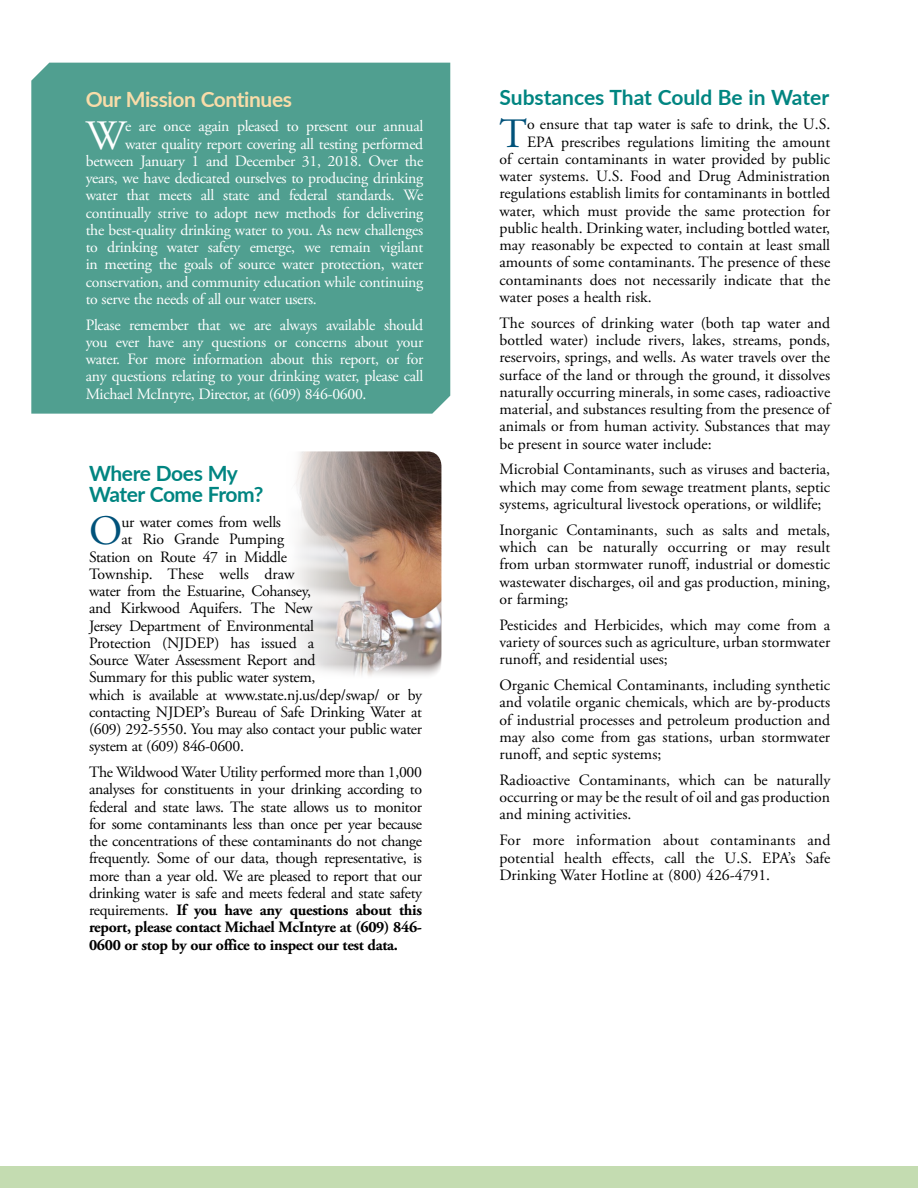
<style>
.page{position:relative;width:918px;height:1188px;background:#fff}
.page>*{position:absolute;margin:0;border:0;box-sizing:border-box;transform-origin:0 0}
.Initial_Cap{font:41.7px "Adobe Garamond Pro";color:#00527a}
.Initial_Cap-2{font:41.7px "Adobe Garamond Pro";color:#fff}
.Article_Headline-19{font:700 21px/21px "Lato";letter-spacing:-.01em;color:#008581}
.Article_Headline-19-2{font:700 21px "Lato";letter-spacing:-.02em;color:#f9dca9}
.First_Paragraph{font:15.75px/17.2px "Adobe Garamond Pro";color:#000;text-align:justify}
.Initial_Cap-3{font:15.75px "Adobe Garamond Pro";color:#000}
.Initial_Cap-4{font:15.75px "Adobe Garamond Pro";letter-spacing:-.02em;color:#fff}
.Initial_Cap-5{font:15.75px "Adobe Garamond Pro";letter-spacing:-.02em;color:#000}
.First_Paragraph-2{font:15.75px/17.2px "Adobe Garamond Pro";letter-spacing:-.02em;color:#fff;text-align:justify}
.s1{font-weight:700}
</style>
<div class="page">
<div style="left:0;top:1166px;width:918px;height:22px;background:#c4dcb1"></div>
<img style="left:295px;top:451px;width:147px;height:225px">
<div style="left:31px;top:63px;width:419px;height:351px;background:#509f90"></div>
<p class="Article_Headline-19-2" style="left:86px;top:83px;width:208px">Our Mission Continues</p>
<p class="Initial_Cap-2" style="left:86px;top:110px;width:42px">W</p>
<p class="Initial_Cap-4" style="left:125px;top:117px;width:300px">e are once again pleased to present our annual</p>
<p class="Initial_Cap-4" style="left:125px;top:134px;width:300px">water quality report covering all testing performed</p>
<p class="Initial_Cap-4" style="left:86px;top:151px;width:339px">between January 1 and December 31, 2018. Over the</p>
<p class="Initial_Cap-4" style="left:86px;top:169px;width:339px">years, we have dedicated ourselves to producing drinking</p>
<p class="Initial_Cap-4" style="left:86px;top:186px;width:339px">water that meets all state and federal standards. We</p>
<p class="Initial_Cap-4" style="left:86px;top:203px;width:339px">continually strive to adopt new methods for delivering</p>
<p class="Initial_Cap-4" style="left:86px;top:220px;width:339px">the best-quality drinking water to you. As new challenges</p>
<p class="Initial_Cap-4" style="left:86px;top:238px;width:339px">to drinking water safety emerge, we remain vigilant</p>
<p class="Initial_Cap-4" style="left:86px;top:255px;width:339px">in meeting the goals of source water protection, water</p>
<p class="Initial_Cap-4" style="left:86px;top:272px;width:339px">conservation, and community education while continuing</p>
<p class="Initial_Cap-4" style="left:86px;top:289px;width:233px">to serve the needs of all our water users.</p>
<p class="First_Paragraph-2" style="left:86px;top:317px;width:339px">Please remember that we are always available should you ever have any questions or concerns about your water. For more information about this report, or for any questions relating to your drinking water, please call Michael McIntyre, Director, at (609) 846-0600.</p>
<p class="Article_Headline-19" style="left:89px;top:462px;width:176px">Where Does My<br>Water Come From?</p>
<p class="Initial_Cap" style="left:89px;top:506px;width:35px">O</p>
<p class="Initial_Cap-5" style="left:121px;top:513px;width:161px">ur water comes from wells</p>
<p class="Initial_Cap-3" style="left:121px;top:530px;width:164px">at Rio Grande Pumping</p>
<p class="Initial_Cap-5" style="left:89px;top:547px;width:199px">Station on Route 47 in Middle</p>
<p class="Initial_Cap-3" style="left:89px;top:564px;width:207px">Township. These wells draw</p>
<p class="Initial_Cap-5" style="left:89px;top:582px;width:224px">water from the Estuarine, Cohansey,</p>
<p class="Initial_Cap-3" style="left:89px;top:599px;width:225px">and Kirkwood Aquifers. The New</p>
<p class="Initial_Cap-5" style="left:89px;top:616px;width:226px">Jersey Department of Environmental</p>
<p class="Initial_Cap-3" style="left:89px;top:633px;width:227px">Protection (NJDEP) has issued a</p>
<p class="Initial_Cap-5" style="left:89px;top:651px;width:228px">Source Water Assessment Report and</p>
<p class="Initial_Cap-5" style="left:89px;top:668px;width:228px">Summary for this public water system,</p>
<p class="Initial_Cap-5" style="left:89px;top:685px;width:334px">which is available at www.state.nj.us/dep/swap/ or by</p>
<p class="Initial_Cap-5" style="left:89px;top:702px;width:334px">contacting NJDEP’s Bureau of Safe Drinking Water at</p>
<p class="Initial_Cap-5" style="left:89px;top:720px;width:335px">(609) 292-5550. You may also contact your public water</p>
<p class="Initial_Cap-5" style="left:89px;top:737px;width:156px">system at (609) 846-0600.</p>
<p class="First_Paragraph" style="left:89px;top:764px;width:335px">The Wildwood Water Utility performed more than 1,000 analyses for constituents in your drinking according to federal and state laws. The state allows us to monitor for some contaminants less than once per year because the concentrations of these contaminants do not change frequently. Some of our data, though representative, is more than a year old. We are pleased to report that our drinking water is safe and meets federal and state safety requirements. <span class="s1">If you have any questions about this report, please contact Michael McIntyre at (609) 846- 0600 or stop by our office to inspect our test data.</span></p>
<p class="Article_Headline-19" style="left:500px;top:86px;width:331px">Substances That Could Be in Water</p>
<p class="Initial_Cap" style="left:500px;top:108px;width:29px">T</p>
<p class="Initial_Cap-3" style="left:527px;top:115px;width:305px">o ensure that tap water is safe to drink, the U.S.</p>
<p class="Initial_Cap-3" style="left:527px;top:132px;width:305px">EPA prescribes regulations limiting the amount</p>
<p class="Initial_Cap-3" style="left:500px;top:149px;width:332px">of certain contaminants in water provided by public</p>
<p class="Initial_Cap-3" style="left:500px;top:167px;width:332px">water systems. U.S. Food and Drug Administration</p>
<p class="Initial_Cap-3" style="left:500px;top:184px;width:332px">regulations establish limits for contaminants in bottled</p>
<p class="Initial_Cap-3" style="left:500px;top:201px;width:332px">water, which must provide the same protection for</p>
<p class="Initial_Cap-3" style="left:500px;top:218px;width:332px">public health. Drinking water, including bottled water,</p>
<p class="Initial_Cap-3" style="left:500px;top:236px;width:332px">may reasonably be expected to contain at least small</p>
<p class="Initial_Cap-3" style="left:500px;top:253px;width:332px">amounts of some contaminants. The presence of these</p>
<p class="Initial_Cap-3" style="left:500px;top:270px;width:332px">contaminants does not necessarily indicate that the</p>
<p class="Initial_Cap-3" style="left:500px;top:287px;width:154px">water poses a health risk.</p>
<p class="First_Paragraph" style="left:500px;top:315px;width:332px">The sources of drinking water (both tap water and bottled water) include rivers, lakes, streams, ponds, reservoirs, springs, and wells. As water travels over the surface of the land or through the ground, it dissolves naturally occurring minerals, in some cases, radioactive material, and substances resulting from the presence of animals or from human activity. Substances that may be present in source water include:</p>
<p class="First_Paragraph" style="left:500px;top:461px;width:332px">Microbial Contaminants, such as viruses and bacteria, which may come from sewage treatment plants, septic systems, agricultural livestock operations, or wildlife;</p>
<p class="First_Paragraph" style="left:500px;top:522px;width:332px">Inorganic Contaminants, such as salts and metals, which can be naturally occurring or may result from urban stormwater runoff, industrial or domestic wastewater discharges, oil and gas production, mining, or farming;</p>
<p class="First_Paragraph" style="left:500px;top:617px;width:332px">Pesticides and Herbicides, which may come from a variety of sources such as agriculture, urban stormwater runoff, and residential uses;</p>
<p class="First_Paragraph" style="left:500px;top:677px;width:332px">Organic Chemical Contaminants, including synthetic and volatile organic chemicals, which are by-products of industrial processes and petroleum production and may also come from gas stations, urban stormwater runoff, and septic systems;</p>
<p class="First_Paragraph" style="left:500px;top:772px;width:332px">Radioactive Contaminants, which can be naturally occurring or may be the result of oil and gas production and mining activities.</p>
<p class="First_Paragraph" style="left:500px;top:832px;width:332px">For more information about contaminants and potential health effects, call the U.S. EPA’s Safe Drinking Water Hotline at (800) 426-4791.</p>
</div>
